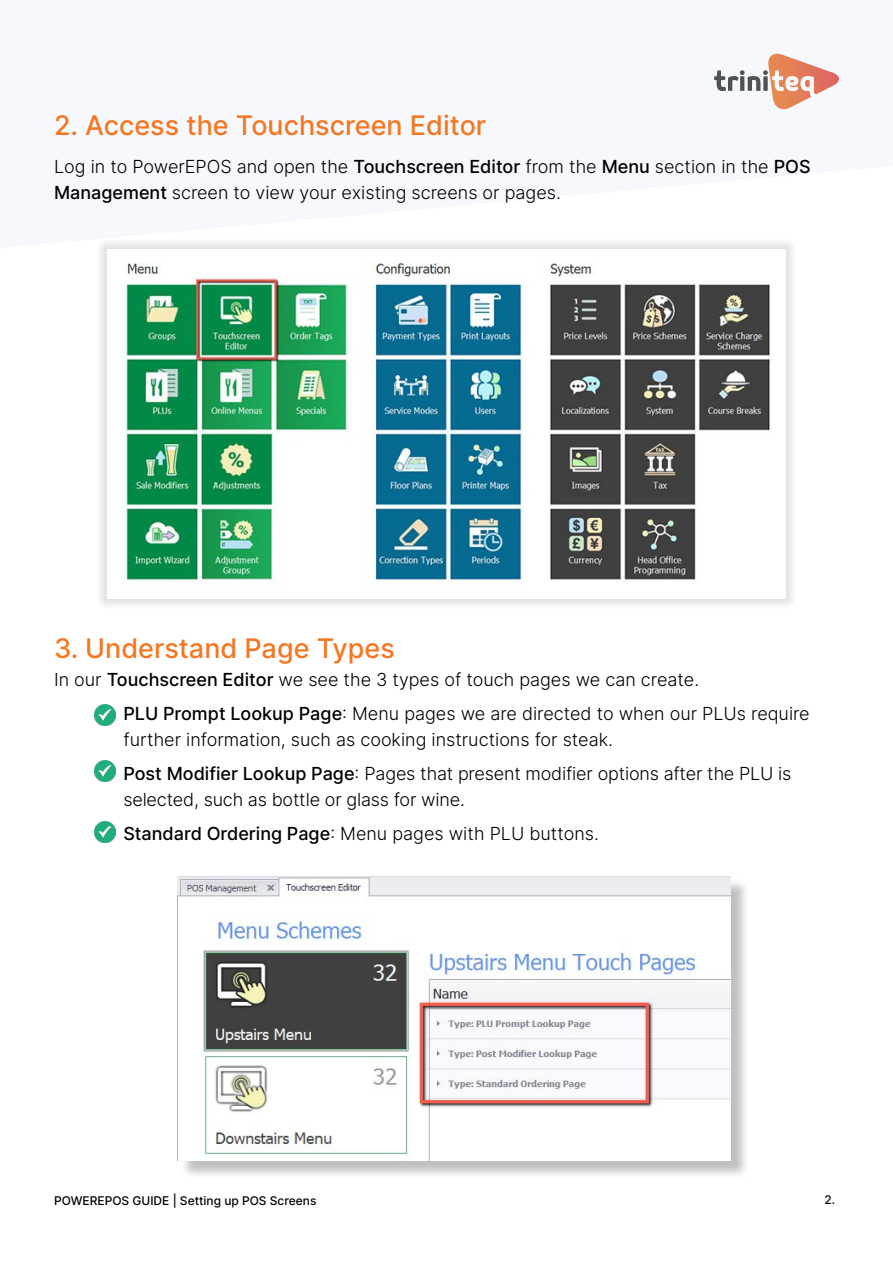
<style>
.page{position:relative;width:893px;height:1263px;background:#fff}
.page>*{position:absolute;margin:0;border:0;box-sizing:border-box;transform-origin:0 0}
.t1{font:500 27px "Inter";color:#f47723}
.t2{font:300 18px/34.5px "Inter";color:#000}
.t3{font:500 12px "Inter";color:#000}
.s1{font-weight:500}
</style>
<div class="page">
<div style="left:97px;top:239px;width:700px;height:369px;background:#000;opacity:.25"></div>
<img style="left:107px;top:249px;width:679px;height:349px">
<div style="left:180px;top:878px;width:569px;height:301px;background:#000;opacity:.25"></div>
<img style="left:178px;top:876px;width:553px;height:284px">
<svg style="left:714px;top:54px;width:125px;height:55px"></svg>
<img style="left:95px;top:761px;width:21px;height:21px">
<img style="left:95px;top:704px;width:21px;height:21px">
<img style="left:95px;top:822px;width:21px;height:21px">
<h1 class="t1" style="left:54px;top:106px;width:434px">2. Access the Touchscreen Editor</h1>
<p class="t2" style="left:54px;top:153px;width:758px;line-height:25.5px">Log in to PowerEPOS and open the <span class="s1">Touchscreen Editor</span> from the <span class="s1">Menu</span> section in the <span class="s1">POS<br>Management</span> screen to view your existing screens or pages.</p>
<h1 class="t1" style="left:54px;top:628px;width:342px">3. Understand Page Types</h1>
<p class="t2" style="left:123px;top:661px;width:688px;text-indent:-69px">In our <span class="s1">Touchscreen Editor</span> we see the 3 types of touch pages we can create.<br><span class="s1">PLU Prompt Lookup Page</span>: Menu pages we are directed to when our PLUs require</p>
<p class="t2" style="left:123px;top:721px;width:670px">further information, such as cooking instructions for steak.<br><span class="s1">Post Modifier Lookup Page</span>: Pages that present modifier options after the PLU is</p>
<p class="t2" style="left:123px;top:781px;width:477px">selected, such as bottle or glass for wine.<br><span class="s1">Standard Ordering Page</span>: Menu pages with PLU buttons.</p>
<p class="t3" style="left:54px;top:1192px;width:264px">POWEREPOS GUIDE | Setting up POS Screens</p>
<p class="t3" style="left:824px;top:1190px;width:12px">2.</p>
</div>
